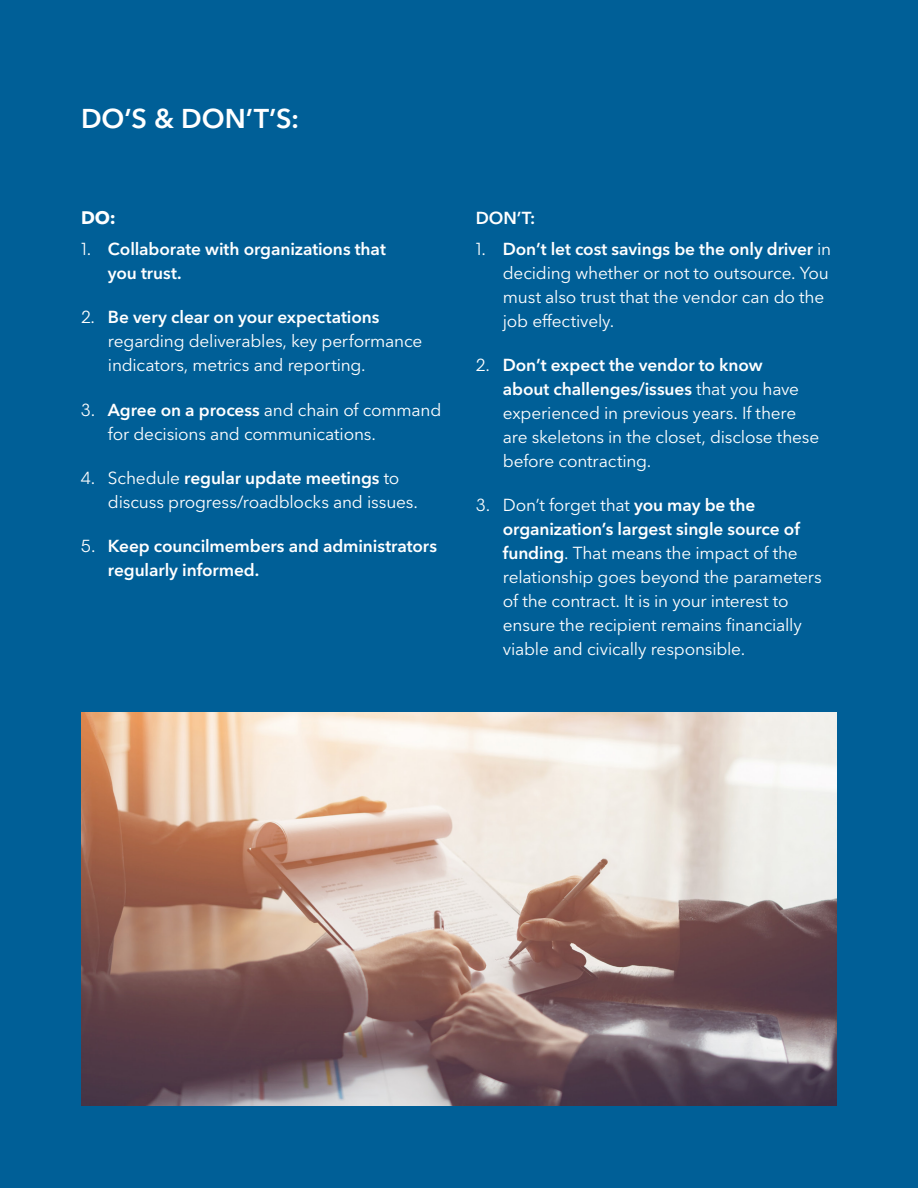
<style>
.page{position:relative;width:918px;height:1188px;background:#005f97}
.page>*{position:absolute;margin:0;border:0;box-sizing:border-box;transform-origin:0 0}
.t1{font:600 27px "Avenir Next P For BBG";color:#fff}
.t2{font:700 18px "Avenir Next P For BBG";color:#fff}
.t3{font:17.25px/24px "Avenir Next P For BBG";letter-spacing:-.01em;color:#fff}
.t4{font:600 17.25px/24px "Avenir Next P For BBG";letter-spacing:-.005em;color:#fff}
.s1{font-weight:400}
.s2{font-weight:600}
</style>
<div class="page">
<img style="left:81px;top:713px;width:756px;height:393px">
<h1 class="t1" style="left:81px;top:103px;width:220px">DO’S &amp; DON’T’S:</h1>
<p class="t2" style="left:81px;top:207px;width:36px">DO:</p>
<p class="t4" style="left:108px;top:237px;width:279px;text-indent:-27px"><span class="s1">1.</span> Collaborate with organizations that you trust.</p>
<p class="t3" style="left:108px;top:305px;width:316px;text-indent:-27px">2. <span class="s2">Be very clear on your expectations </span>regarding deliverables, key performance indicators, metrics and reporting.</p>
<p class="t3" style="left:108px;top:398px;width:335px;text-indent:-27px">3. <span class="s2">Agree on a process</span> and chain of command for decisions and communications.</p>
<p class="t3" style="left:108px;top:466px;width:312px;text-indent:-27px">4. Schedule <span class="s2">regular update meetings</span> to discuss progress/roadblocks and issues.</p>
<p class="t4" style="left:108px;top:534px;width:331px;text-indent:-27px"><span class="s1">5.</span> Keep councilmembers and administrators regularly informed.</p>
<p class="t4" style="left:476px;top:206px;width:61px">DON’T:</p>
<p class="t3" style="left:503px;top:237px;width:330px;text-indent:-27px">1. <span class="s2">Don’t let cost savings be the only driver</span> in deciding whether or not to outsource. You must also trust that the vendor can do the job effectively.</p>
<p class="t3" style="left:503px;top:353px;width:318px;text-indent:-27px">2. <span class="s2">Don’t expect the vendor to know<br>about challenges/issues</span> that you have experienced in previous years. If there are skeletons in the closet, disclose these before contracting.</p>
<p class="t3" style="left:503px;top:493px;width:320px;text-indent:-27px">3. Don’t forget that <span class="s2">you may be the organization’s largest single source of funding</span>. That means the impact of the relationship goes beyond the parameters of the contract. It is in your interest to ensure the recipient remains financially viable and civically responsible.</p>
</div>
